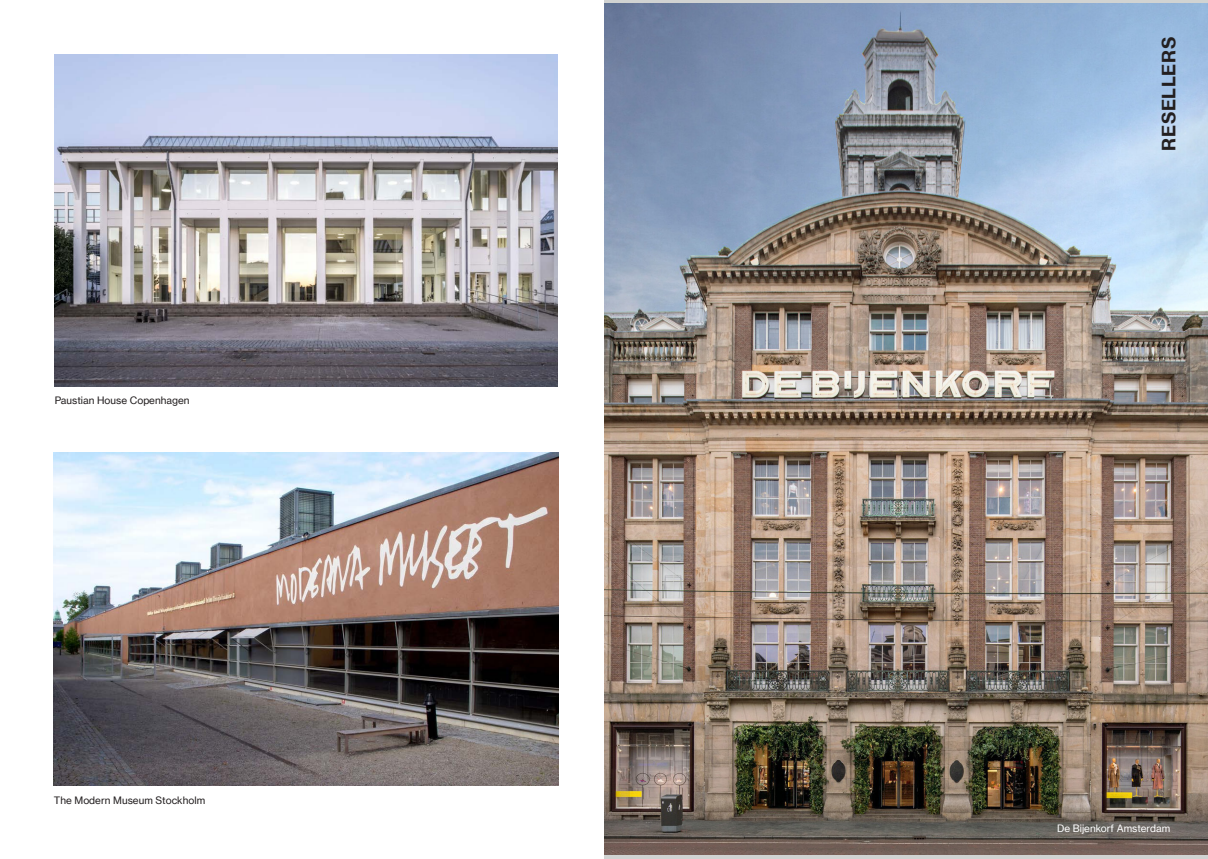
<style>
.page{position:relative;width:1208px;height:859px;background:#fff}
.page>*{position:absolute;margin:0;border:0;box-sizing:border-box;transform-origin:0 0}
.t1{font:18px "N Haas Grotesk TX Pro 75 Bd";letter-spacing:.035em;color:#231f20}
.t2{font:10px "N Haas Grotesk TX Pro 55 Rg";color:#231f20}
.t3{font:10px "N Haas Grotesk TX Pro 55 Rg";color:#fff}
</style>
<div class="page">
<img style="left:605px;top:3px;width:603px;height:852px">
<img style="left:55px;top:54px;width:503px;height:332px">
<img style="left:54px;top:452px;width:504px;height:334px">
<p class="t2" style="left:55px;top:394px;width:136px">Paustian House Copenhagen</p>
<p class="t2" style="left:54px;top:794px;width:153px">The Modern Museum Stockholm</p>
<p class="t1" style="left:1157px;top:151px;width:115px;rotate:-90deg">RESELLERS</p>
<p class="t3" style="left:1057px;top:822px;width:115px">De Bijenkorf Amsterdam</p>
</div>
